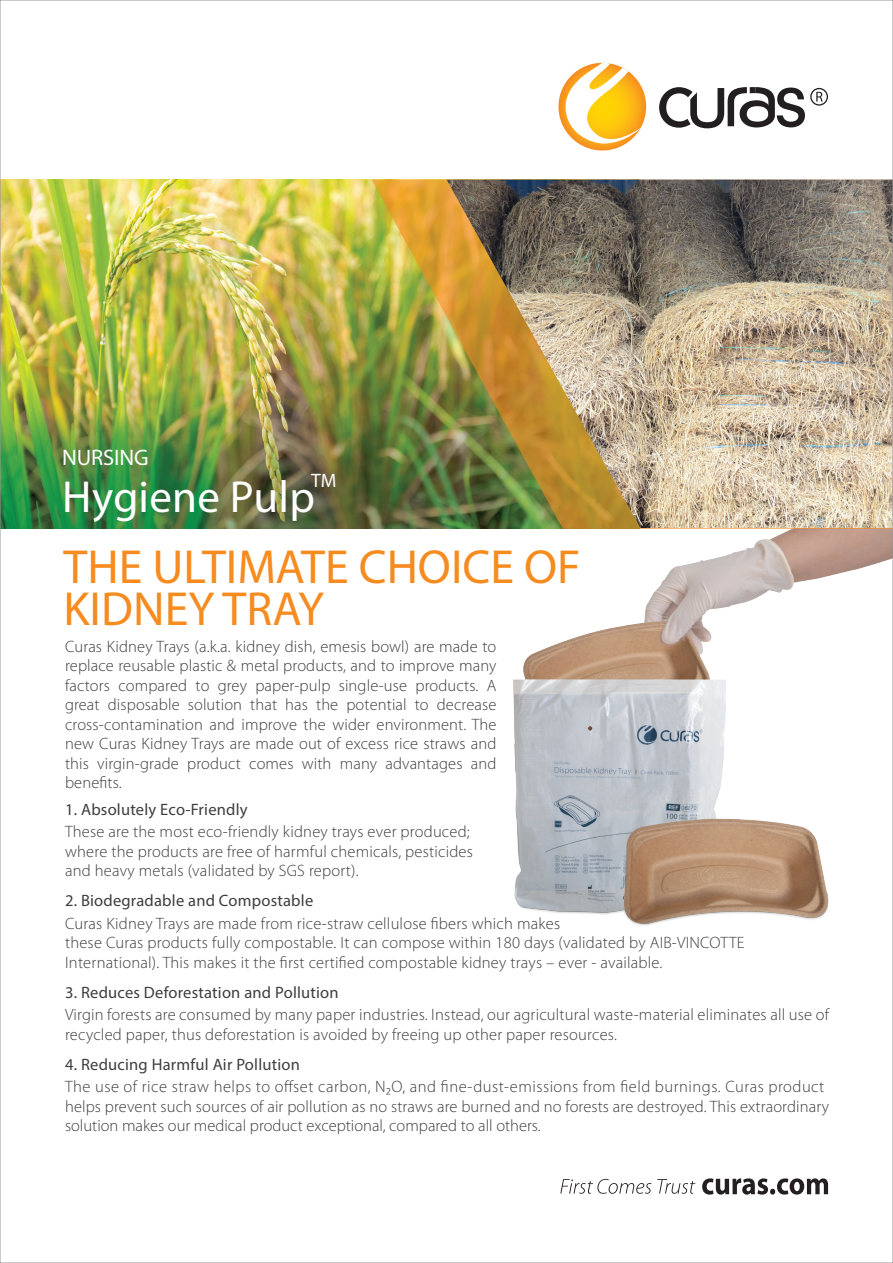
<style>
.page{position:relative;width:893px;height:1263px;background:#fff}
.page>*{position:absolute;margin:0;border:0;box-sizing:border-box;transform-origin:0 0}
.t1{font:48px/42px "Myriad Pro";color:#f68b1f}
.t2{font:45px "Myriad Pro";letter-spacing:.005em;color:#fefefe}
.t3{font:22.5px "Myriad Pro";letter-spacing:-.005em;color:#fefefe}
.t4{font:19.5px "Myriad Pro";color:#fefefe}
.t5{font:300 16.5px/19.5px "Myriad Pro";letter-spacing:.015em;color:#3e3e3f}
.t6{font:16.5px "Myriad Pro";letter-spacing:.015em;color:#3e3e3f}
</style>
<div class="page">
<svg style="left:702px;top:1178px;width:126px;height:16px"></svg>
<svg style="left:560px;top:1179px;width:91px;height:15px"></svg>
<svg style="left:657px;top:1179px;width:38px;height:15px"></svg>
<svg style="left:558px;top:63px;width:88px;height:87px"></svg>
<svg style="left:659px;top:87px;width:169px;height:41px"></svg>
<svg style="left:564px;top:63px;width:82px;height:87px"></svg>
<img style="left:421px;top:528px;width:470px;height:398px">
<img style="left:2px;top:180px;width:369px;height:348px">
<img style="left:371px;top:180px;width:75px;height:348px">
<img style="left:446px;top:180px;width:445px;height:348px">
<h3 class="t3" style="left:62px;top:443px;width:88px">NURSING</h3>
<h2 class="t2" style="left:62px;top:469px;width:254px">Hygiene Pulp</h2>
<p class="t4" style="left:311px;top:469px;width:27px">TM</p>
<h1 class="t1" style="left:64px;top:545px;width:518px">THE ULTIMATE CHOICE OF<br>KIDNEY TRAY</h1>
<p class="t5" style="left:65px;top:637px;width:433px;text-align:justify">Curas Kidney Trays (a.k.a. kidney dish, emesis bowl) are made to replace reusable plastic &amp; metal products, and to improve many factors compared to grey paper-pulp single-use products. A great disposable solution that has the potential to decrease cross-contamination and improve the wider environment. The new Curas Kidney Trays are made out of excess rice straws and this virgin-grade product comes with many advantages and benefits.</p>
<p class="t6" style="left:65px;top:799px;width:184px">1. Absolutely Eco-Friendly</p>
<p class="t5" style="left:65px;top:822px;width:409px">These are the most eco-friendly kidney trays ever produced; where the products are free of harmful chemicals, pesticides and heavy metals (validated by SGS report).</p>
<p class="t6" style="left:65px;top:890px;width:250px">2. Biodegradable and Compostable</p>
<p class="t5" style="left:65px;top:914px;width:681px">Curas Kidney Trays are made from rice-straw cellulose fibers which makes<br>these Curas products fully compostable. It can compose within 180 days (validated by AIB-VINCOTTE<br>International). This makes it the first certified compostable kidney trays – ever - available.</p>
<p class="t6" style="left:65px;top:982px;width:275px">3. Reduces Deforestation and Pollution</p>
<p class="t5" style="left:65px;top:1005px;width:766px">Virgin forests are consumed by many paper industries. Instead, our agricultural waste-material eliminates all use of recycled paper, thus deforestation is avoided by freeing up other paper resources.</p>
<p class="t6" style="left:65px;top:1054px;width:236px">4. Reducing Harmful Air Pollution</p>
<p class="t5" style="left:65px;top:1077px;width:765px">The use of rice straw helps to offset carbon, N₂O, and fine-dust-emissions from field burnings. Curas product helps prevent such sources of air pollution as no straws are burned and no forests are destroyed. This extraordinary solution makes our medical product exceptional, compared to all others.</p>
</div>
